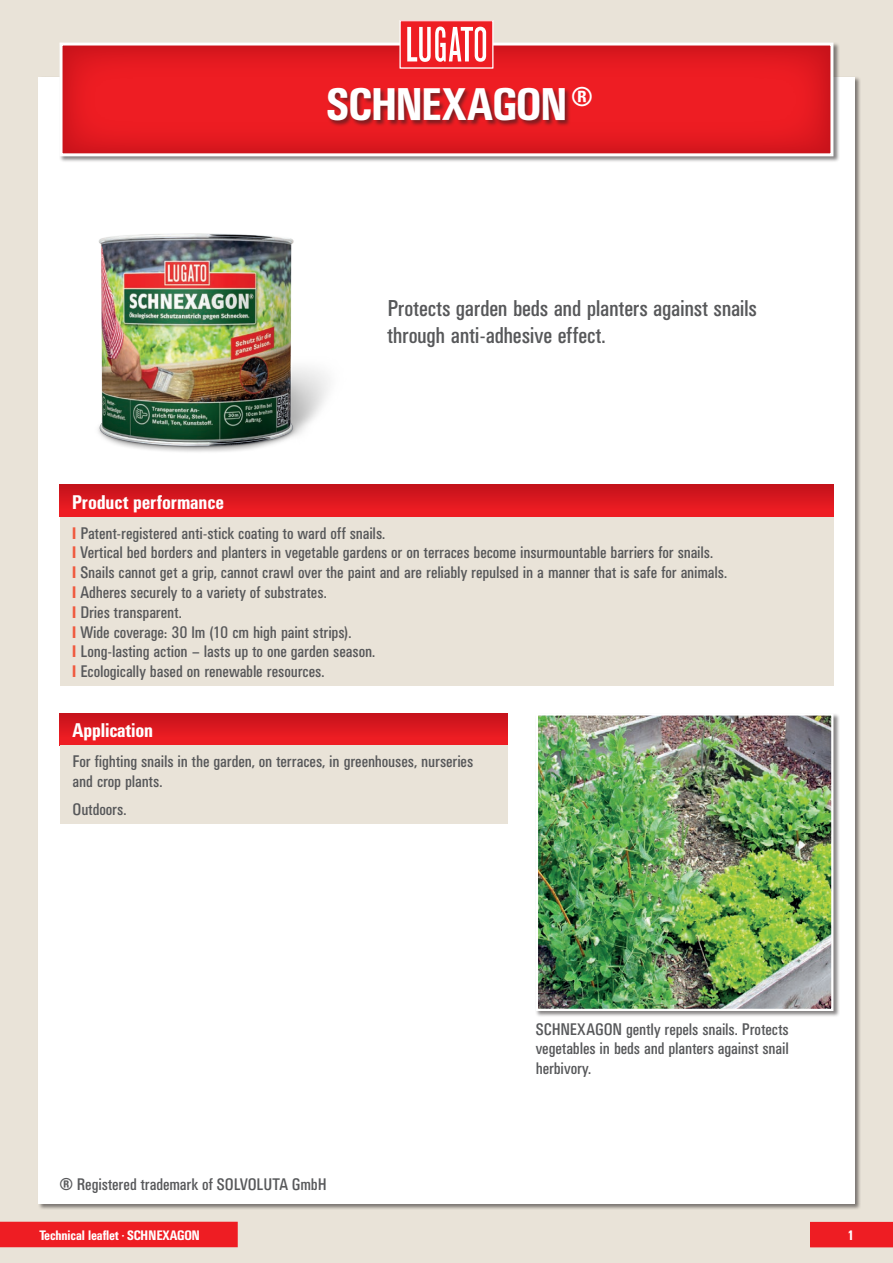
<style>
.page{position:relative;width:893px;height:1263px;background:#e9e3d8}
.page>*{position:absolute;margin:0;border:0;box-sizing:border-box;transform-origin:0 0}
.t1{font:500 condensed 45px "UN11";color:#fff}
.t2{font:condensed 22.5px/27px "UN11";letter-spacing:-.005em;color:#57585a}
.t3{font:500 condensed 19.5px "UN11";color:#fff}
.t4{font:condensed 16.5px/19.8px "UN11";color:#57585a}
.t5{font:500 condensed 13.5px "UN11";color:#fff}
.s1{font-weight:500;color:#f0593e}
.s2{font-family:"Univers";font-weight:700}
</style>
<div class="page">
<div style="left:38px;top:77px;width:817px;height:1126px;background:#fff"></div>
<div style="left:59px;top:42px;width:781px;height:121px;background:#231f20;opacity:.55"></div>
<svg style="left:60px;top:43px;width:773px;height:113px;background:#e6272d"></svg>
<div style="left:810px;top:1222px;width:83px;height:25px;background:#ee1d23"></div>
<div style="left:0;top:1222px;width:238px;height:25px;background:#ee1d23"></div>
<div style="left:60px;top:485px;width:773px;height:32px;background:linear-gradient(to bottom,#c4121b,#f31e24)"></div>
<div style="left:60px;top:517px;width:773px;height:169px;background:#e9e3d8"></div>
<div style="left:535px;top:713px;width:305px;height:304px;background:#231f20;opacity:.55"></div>
<img style="left:539px;top:716px;width:291px;height:292px">
<div style="left:536px;top:713px;width:297px;height:298px;border:2px solid #fff"></div>
<div style="left:60px;top:713px;width:447px;height:32px;background:linear-gradient(to bottom,#c6131b,#f31e24)"></div>
<div style="left:60px;top:745px;width:447px;height:79px;background:#e9e3d8"></div>
<div style="left:327px;top:88px;width:244px;height:39px;background:#231f20;opacity:.55"></div>
<div style="left:400px;top:21px;width:93px;height:47px;background:#ee1d23"></div>
<div style="left:400px;top:20px;width:93px;height:48px;border:1px solid #fff"></div>
<svg style="left:407px;top:27px;width:79px;height:35px"></svg>
<img style="left:98px;top:234px;width:230px;height:218px">
<h1 class="t1" style="left:326px;top:79px;width:268px">SCHNEXAGON <sup>®</sup></h1>
<h2 class="t2" style="left:387px;top:294px;width:371px">Protects garden beds and planters against snails through anti-adhesive effect.</h2>
<p class="t3" style="left:72px;top:491px;width:153px">Product performance</p>
<p class="t4" style="left:72px;top:523px;width:656px"><span class="s1">I</span> Patent-registered anti-stick coating to ward off snails.<br><span class="s1">I</span> Vertical bed borders and planters in vegetable gardens or on terraces become insurmountable barriers for snails.<br><span class="s1">I</span> Snails cannot get a grip, cannot crawl over the paint and are reliably repulsed in a manner that is safe for animals.<br><span class="s1">I</span> Adheres securely to a variety of substrates.<br><span class="s1">I</span> Dries transparent.<br><span class="s1">I</span> Wide coverage: 30 lm (10 cm high paint strips).<br><span class="s1">I</span> Long-lasting action – lasts up to one garden season.<br><span class="s1">I</span> Ecologically based on renewable resources.</p>
<p class="t3" style="left:73px;top:719px;width:82px">Application</p>
<p class="t4" style="left:73px;top:751px;width:402px">For fighting snails in the garden, on terraces, in greenhouses, nurseries and crop plants.</p>
<p class="t4" style="left:73px;top:799px;width:55px">Outdoors.</p>
<p class="t4" style="left:60px;top:1174px;width:268px"><span class="s2">®</span> Registered trademark of SOLVOLUTA GmbH</p>
<p class="t4" style="left:536px;top:1019px;width:254px;text-align:justify">SCHNEXAGON gently repels snails. Protects vegetables in beds and planters against snail herbivory.</p>
<p class="t5" style="left:39px;top:1227px;width:162px">Technical leaflet <sup>•</sup> SCHNEXAGON</p>
<p class="t5" style="left:847px;top:1227px;width:8px">1</p>
</div>
